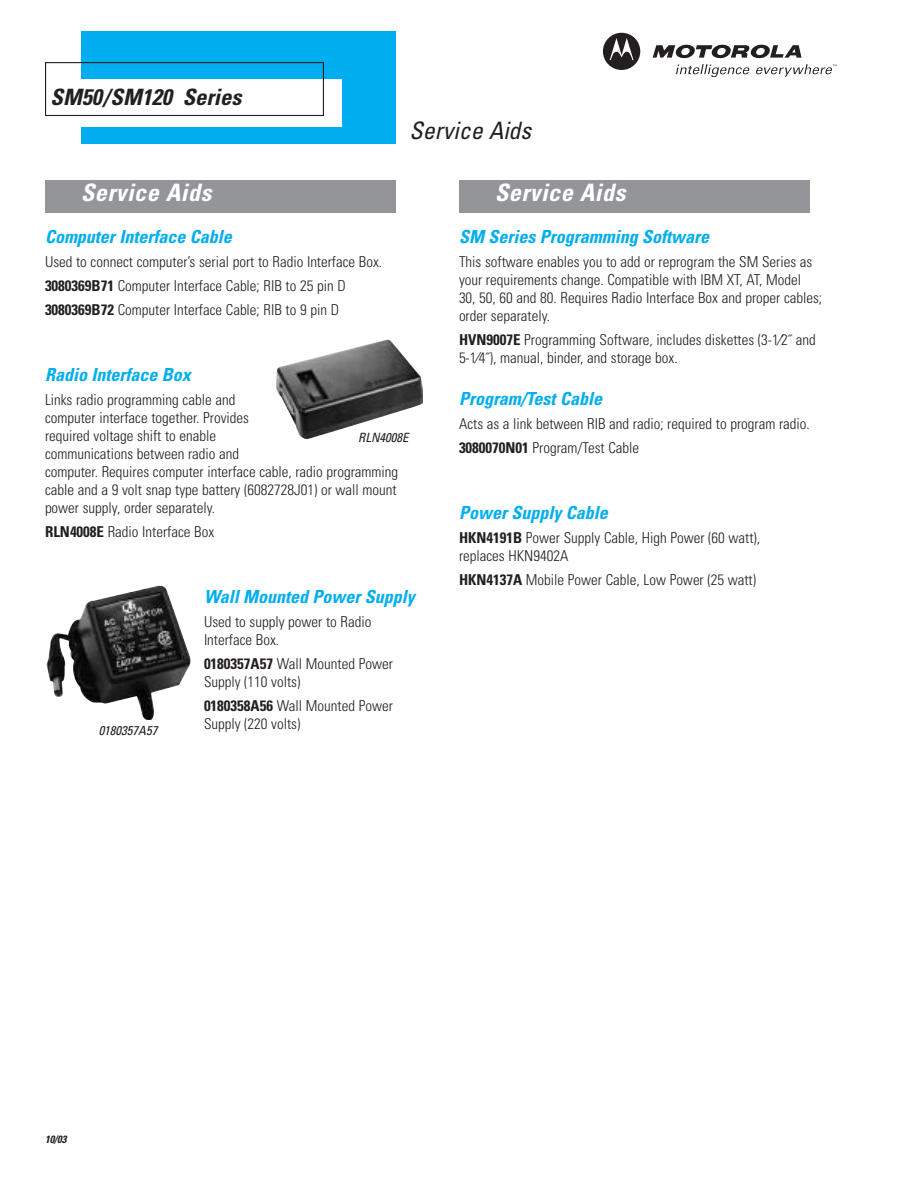
<style>
.page{position:relative;width:918px;height:1188px;background:#fff}
.page>*{position:absolute;margin:0;border:0;box-sizing:border-box;transform-origin:0 0}
.t1{font:italic 700 condensed 24px "Univers";letter-spacing:.02em;color:#fff}
.t2{font:italic condensed 24px "Univers";color:#231f20}
.t3{font:italic 700 condensed 22.5px "Univers";color:#231f20}
.t4{font:italic 700 condensed 18px "Univers";color:#00aeef}
.t5{font:300 condensed 15px/18px "Univers";color:#231f20}
.t6{font:italic condensed 12.75px "Univers";color:#231f20}
.t7{font:italic 700 condensed 10.5px "Univers";color:#231f20}
.s1{font-weight:700}
</style>
<div class="page">
<div style="left:81px;top:32px;width:315px;height:112px;background:#00aeef"></div>
<svg style="left:603px;top:33px;width:37px;height:37px"></svg>
<svg style="left:653px;top:45px;width:183px;height:32px"></svg>
<div style="left:45px;top:79px;width:297px;height:48px;background:#fff"></div>
<div style="left:45px;top:62px;width:279px;height:54px;border:1px solid #231f20"></div>
<div style="left:45px;top:180px;width:351px;height:33px;background:#939598"></div>
<div style="left:459px;top:180px;width:351px;height:33px;background:#939598"></div>
<img style="left:276px;top:340px;width:147px;height:99px">
<img style="left:46px;top:586px;width:145px;height:134px">
<h2 class="t3" style="left:51px;top:89px;width:192px">SM50/SM120 Series</h2>
<h1 class="t2" style="left:410px;top:122px;width:123px">Service Aids</h1>
<h1 class="t1" style="left:81px;top:184px;width:132px">Service Aids</h1>
<p class="t4" style="left:45px;top:230px;width:188px">Computer Interface Cable</p>
<p class="t5" style="left:45px;top:251px;width:339px;line-height:24px">Used to connect computer’s serial port to Radio Interface Box.<br><span class="s1">3080369B71</span> Computer Interface Cable; RIB to 25 pin D<br><span class="s1">3080369B72</span> Computer Interface Cable; RIB to 9 pin D</p>
<p class="t4" style="left:45px;top:368px;width:147px">Radio Interface Box</p>
<p class="t5" style="left:45px;top:392px;width:355px">Links radio programming cable and<br>computer interface together. Provides<br>required voltage shift to enable<br>communications between radio and<br>computer. Requires computer interface cable, radio programming cable and a 9 volt snap type battery (6082728J01) or wall mount power supply, order separately.</p>
<p class="t5" style="left:45px;top:524px;width:171px"><span class="s1">RLN4008E</span> Radio Interface Box</p>
<p class="t6" style="left:358px;top:433px;width:52px">RLN4008E</p>
<p class="t6" style="left:99px;top:726px;width:60px">0180357A57</p>
<p class="t4" style="left:204px;top:590px;width:212px">Wall Mounted Power Supply</p>
<p class="t5" style="left:204px;top:614px;width:169px">Used to supply power to Radio<br>Interface Box.</p>
<p class="t5" style="left:204px;top:656px;width:190px"><span class="s1">0180357A57</span> Wall Mounted Power<br>Supply (110 volts)</p>
<p class="t5" style="left:204px;top:698px;width:190px"><span class="s1">0180358A56</span> Wall Mounted Power<br>Supply (220 volts)</p>
<h1 class="t1" style="left:495px;top:184px;width:132px">Service Aids</h1>
<p class="t4" style="left:459px;top:230px;width:252px">SM Series Programming Software</p>
<p class="t5" style="left:459px;top:254px;width:365px">This software enables you to add or reprogram the SM Series as your requirements change. Compatible with IBM XT, AT, Model<br>30, 50, 60 and 80. Requires Radio Interface Box and proper cables; order separately.</p>
<p class="t5" style="left:459px;top:332px;width:358px"><span class="s1">HVN9007E</span> Programming Software, includes diskettes (3-1⁄2˝ and<br>5-1⁄4˝), manual, binder, and storage box.</p>
<p class="t4" style="left:459px;top:392px;width:145px">Program/Test Cable</p>
<p class="t5" style="left:459px;top:413px;width:352px;line-height:24px">Acts as a link between RIB and radio; required to program radio.<br><span class="s1">3080070N01</span> Program/Test Cable</p>
<p class="t4" style="left:459px;top:506px;width:150px">Power Supply Cable</p>
<p class="t5" style="left:459px;top:530px;width:303px"><span class="s1">HKN4191B</span> Power Supply Cable, High Power (60 watt), replaces HKN9402A</p>
<p class="t5" style="left:459px;top:572px;width:299px"><span class="s1">HKN4137A</span> Mobile Power Cable, Low Power (25 watt)</p>
<p class="t7" style="left:45px;top:1135px;width:23px">10/03</p>
</div>
